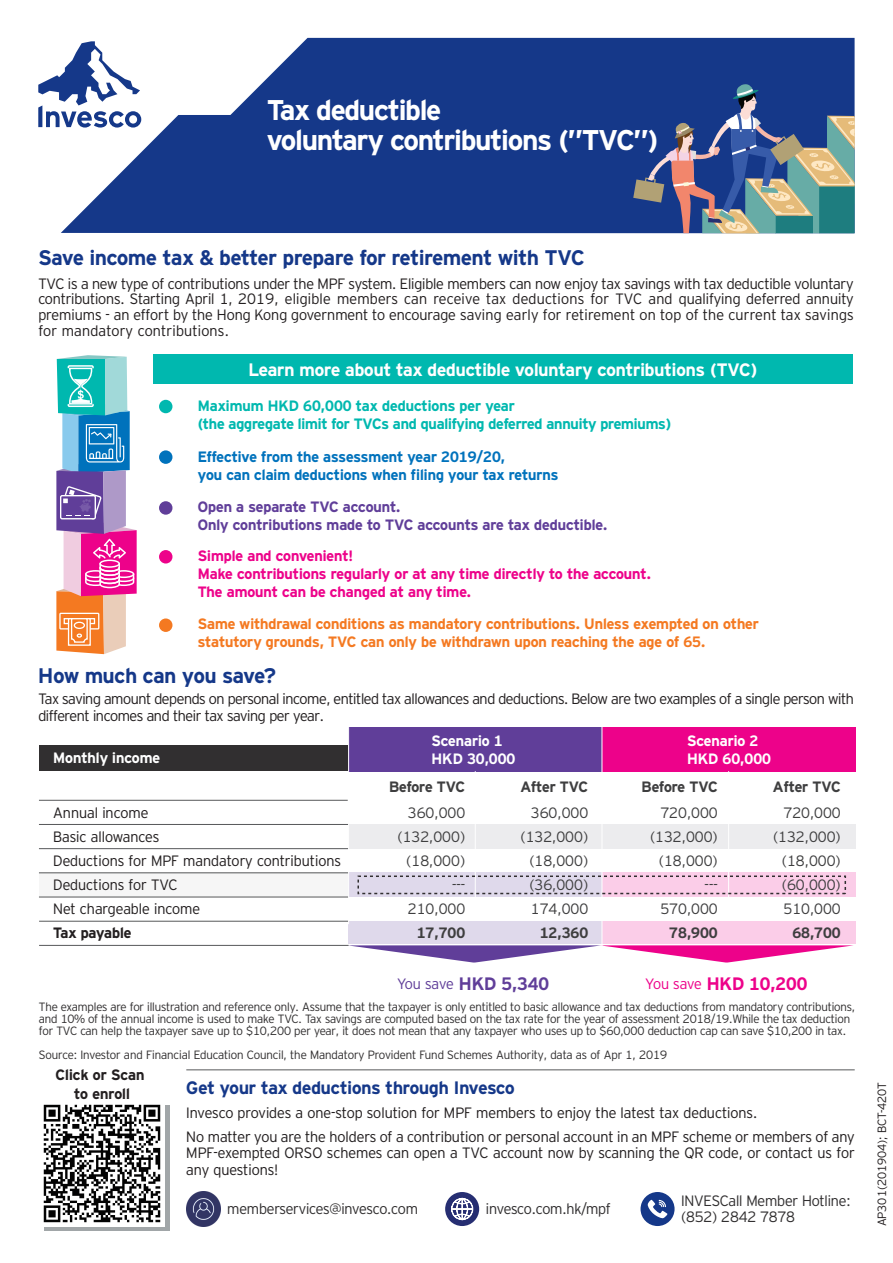
<style>
.page{position:relative;width:893px;height:1263px;background:#fff}
.page>*{position:absolute;margin:0;border:0;box-sizing:border-box;transform-origin:0 0}
.t1{font:700 28.5px/30px "Invesco Interstate";letter-spacing:-.025em;color:#fff}
.t2{font:700 21.15px "Invesco Interstate";color:#153889}
.t3{font:700 18px "Invesco Interstate";color:#fff}
.t4{font:700 18px "Invesco Interstate";color:#153889}
.t5{font:700 18px "Invesco Interstate";color:#ed028a}
.t6{font:700 18px "Invesco Interstate";color:#603e99}
.t7{font:300 15px/24px "Invesco Interstate";color:#231f20}
.t8{font:300 15px/16.5px "Invesco Interstate";letter-spacing:-.025em;color:#231f20}
.t9{font:300 15px/24px "Invesco Interstate";color:#3e3e3f;text-align:right}
.t10{font:700 15px/18px "Invesco Interstate";color:#f47921}
.t11{font:700 15px/18px "Invesco Interstate";color:#ed028a}
.t12{font:700 15px/18px "Invesco Interstate";letter-spacing:-.01em;color:#00b8af}
.t13{font:700 15px/18px "Invesco Interstate";color:#0072bc}
.t14{font:300 15px/16.5px "Invesco Interstate";letter-spacing:-.01em;color:#312f30}
.t15{font:700 15px/18px "Invesco Interstate";color:#603e99}
.t16{font:700 15px "Invesco Interstate";color:#3e3e3f}
.t17{font:700 15px/18px "Invesco Interstate";color:#fff}
.t18{font:700 15px/18.9px "Invesco Interstate";color:#231f20;text-align:center}
.t19{font:300 12px/12px "Invesco Interstate";letter-spacing:-.01em;color:#312f30}
.t20{font:300 12px "Invesco Interstate";color:#231f20}
.s1{font-weight:300;font-size:15px}
</style>
<div class="page">
<div style="left:154px;top:354px;width:699px;height:30px;background:#00b8af"></div>
<div style="left:159px;top:400px;width:13px;height:13px;background:#00b8af;border-radius:50%"></div>
<div style="left:159px;top:450px;width:13px;height:14px;background:#0072bc;border-radius:50%"></div>
<div style="left:159px;top:501px;width:13px;height:14px;background:#603e99;border-radius:50%"></div>
<div style="left:159px;top:618px;width:13px;height:14px;background:#f47921;border-radius:50%"></div>
<div style="left:159px;top:550px;width:13px;height:13px;background:#ed028a;border-radius:50%"></div>
<hr style="left:186px;top:1069px;width:669px;height:1px;background:#57585a">
<svg style="left:61px;top:38px;width:794px;height:195px;fill:#153889"></svg>
<svg style="left:38px;top:41px;width:103px;height:87px"></svg>
<div style="left:640px;top:1192px;width:35px;height:34px;background:#153889;border-radius:50%"></div>
<svg style="left:647px;top:1200px;width:20px;height:18px"></svg>
<div style="left:349px;top:921px;width:253px;height:23px;background:#dfd9eb"></div>
<svg style="left:349px;top:945px;width:504px;height:17px"></svg>
<div style="left:602px;top:921px;width:253px;height:23px;background:#fbcde8"></div>
<div style="left:602px;top:873px;width:253px;height:24px;background:#fbcde8"></div>
<div style="left:349px;top:873px;width:253px;height:24px;background:#dfd9eb"></div>
<div style="left:39px;top:746px;width:310px;height:25px;background:#312f30"></div>
<div style="left:39px;top:873px;width:310px;height:24px;background:#f6f6f6"></div>
<div style="left:602px;top:727px;width:253px;height:44px;background:#ed028a"></div>
<div style="left:349px;top:727px;width:253px;height:44px;background:#603e99"></div>
<div style="left:602px;top:824px;width:253px;height:25px;background:#ececee"></div>
<div style="left:349px;top:824px;width:253px;height:25px;background:#ececee"></div>
<hr style="left:39px;top:921px;width:310px;height:1px;background:#57585a">
<hr style="left:39px;top:945px;width:310px;height:1px;background:#57585a">
<hr style="left:39px;top:897px;width:310px;height:1px;background:#57585a">
<hr style="left:39px;top:872px;width:310px;height:1px;background:#57585a">
<hr style="left:39px;top:848px;width:310px;height:1px;background:#57585a">
<hr style="left:39px;top:824px;width:310px;height:1px;background:#57585a">
<hr style="left:39px;top:800px;width:309px;height:1px;background:#57585a">
<hr style="left:602px;top:725px;width:1px;height:235px;background:#fff">
<hr style="left:475px;top:771px;width:1px;height:137px;background:#fff">
<hr style="left:728px;top:771px;width:1px;height:137px;background:#fff">
<hr style="left:348px;top:721px;width:1px;height:203px;background:#fff">
<div style="left:357px;top:875px;width:489px;height:19px;border:2px dashed #312f30"></div>
<svg style="left:56px;top:355px;width:81px;height:299px"></svg>
<svg style="left:633px;top:82px;width:222px;height:151px"></svg>
<div style="left:44px;top:1105px;width:126px;height:125px;background:#a1a6a8"></div>
<img style="left:43px;top:1104px;width:122px;height:122px">
<div style="left:445px;top:1192px;width:34px;height:34px;background:#262e72;border-radius:50%"></div>
<svg style="left:451px;top:1192px;width:22px;height:34px"></svg>
<img style="left:187px;top:1192px;width:34px;height:34px">
<h1 class="t1" style="left:267px;top:95px;width:393px">Tax deductible<br>voluntary contributions (”TVC”)</h1>
<h2 class="t2" style="left:38px;top:244px;width:548px">Save income tax &amp; better prepare for retirement with TVC</h2>
<p class="t7" style="left:38px;top:275px;width:817px;line-height:15.8px;text-align:justify">TVC is a new type of contributions under the MPF system. Eligible members can now enjoy tax savings with tax deductible voluntary contributions. Starting April 1, 2019, eligible members can receive tax deductions for TVC and qualifying deferred annuity premiums - an effort by the Hong Kong government to encourage saving early for retirement on top of the current tax savings for mandatory contributions.</p>
<p class="t3" style="left:248px;top:358px;width:510px">Learn more about tax deductible voluntary contributions (TVC)</p>
<p class="t12" style="left:198px;top:397px;width:475px">Maximum HKD 60,000 tax deductions per year<br>(the aggregate limit for TVCs and qualifying deferred annuity premiums)</p>
<p class="t13" style="left:198px;top:447px;width:362px">Effective from the assessment year 2019/20,<br>you can claim deductions when filing your tax returns</p>
<p class="t15" style="left:198px;top:497px;width:411px">Open a separate TVC account.<br>Only contributions made to TVC accounts are tax deductible.</p>
<p class="t11" style="left:198px;top:547px;width:455px">Simple and convenient!<br>Make contributions regularly or at any time directly to the account.<br>The amount can be changed at any time.</p>
<p class="t10" style="left:198px;top:615px;width:563px">Same withdrawal conditions as mandatory contributions. Unless exempted on other statutory grounds, TVC can only be withdrawn upon reaching the age of 65.</p>
<h2 class="t2" style="left:38px;top:663px;width:239px">How much can you save?</h2>
<p class="t8" style="left:38px;top:690px;width:817px">Tax saving amount depends on personal income, entitled tax allowances and deductions. Below are two examples of a single person with different incomes and their tax saving per year.</p>
<p class="t17" style="left:53px;top:749px;width:108px">Monthly income</p>
<p class="t7" style="left:53px;top:800px;width:289px">Annual income<br>Basic allowances<br>Deductions for MPF mandatory contributions<br>Deductions for TVC<br>Net chargeable income</p>
<p class="t18" style="left:53px;top:923px;width:80px">Tax payable</p>
<p class="t17" style="left:432px;top:731px;width:85px">Scenario 1<br>HKD 30,000</p>
<p class="t16" style="left:389px;top:778px;width:78px">Before TVC</p>
<p class="t9" style="left:397px;top:800px;width:69px">360,000 (132,000) (18,000) ---<br>210,000</p>
<p class="t16" style="left:417px;top:923px;width:50px">17,700</p>
<p class="t16" style="left:520px;top:778px;width:69px">After TVC</p>
<p class="t9" style="left:520px;top:800px;width:69px">360,000 (132,000) (18,000) (36,000)<br>174,000</p>
<p class="t16" style="left:540px;top:923px;width:50px">12,360</p>
<p class="t17" style="left:687px;top:731px;width:85px">Scenario 2<br>HKD 60,000</p>
<p class="t16" style="left:642px;top:778px;width:78px">Before TVC</p>
<p class="t9" style="left:650px;top:800px;width:69px">720,000 (132,000) (18,000) ---<br>570,000</p>
<p class="t16" style="left:669px;top:923px;width:50px">78,900</p>
<p class="t16" style="left:773px;top:778px;width:69px">After TVC</p>
<p class="t9" style="left:773px;top:800px;width:69px">720,000 (132,000) (18,000) (60,000)<br>510,000</p>
<p class="t16" style="left:792px;top:923px;width:50px">68,700</p>
<p class="t6" style="left:397px;top:972px;width:153px"><span class="s1">You save</span> HKD 5,340</p>
<p class="t5" style="left:645px;top:972px;width:164px"><span class="s1">You save</span> HKD 10,200</p>
<p class="t19" style="left:39px;top:1000px;width:818px">The examples are for illustration and reference only. Assume that the taxpayer is only entitled to basic allowance and tax deductions from mandatory contributions, and 10% of the annual income is used to make TVC. Tax savings are computed based on the tax rate for the year of assessment 2018/19.While the tax deduction for TVC can help the taxpayer save up to $10,200 per year, it does not mean that any taxpayer who uses up to $60,000 deduction cap can save $10,200 in tax.</p>
<p class="t19" style="left:39px;top:1048px;width:630px">Source: Investor and Financial Education Council, the Mandatory Provident Fund Schemes Authority, data as of Apr 1, 2019</p>
<p class="t18" style="left:56px;top:1065px;width:90px">Click or Scan to enroll</p>
<p class="t4" style="left:186px;top:1076px;width:330px">Get your tax deductions through Invesco</p>
<p class="t7" style="left:186px;top:1100px;width:670px">Invesco provides a one-stop solution for MPF members to enjoy the latest tax deductions.<br>No matter you are the holders of a contribution or personal account in an MPF scheme or members of any</p>
<p class="t7" style="left:186px;top:1144px;width:670px;line-height:16.5px">MPF-exempted ORSO schemes can open a TVC account now by scanning the QR code, or contact us for any questions!</p>
<p class="t14" style="left:227px;top:1200px;width:192px">memberservices@invesco.com</p>
<p class="t14" style="left:486px;top:1200px;width:126px">invesco.com.hk/mpf</p>
<p class="t14" style="left:681px;top:1192px;width:171px">INVESCall Member Hotline: (852) 2842 7878</p>
<p class="t20" style="left:875px;top:1226px;width:146px;rotate:-90deg">AP301(201904); BCT-420T</p>
</div>
